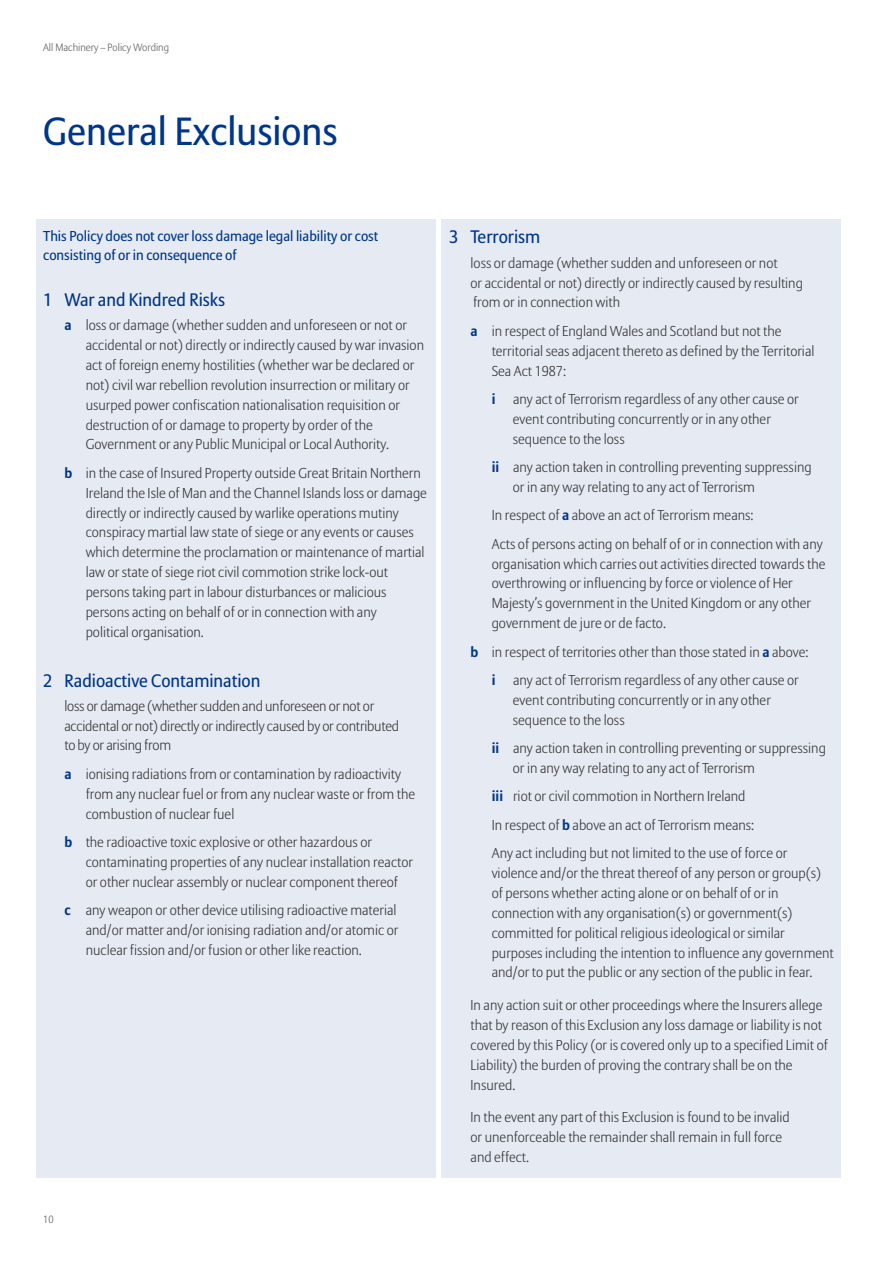
<style>
.page{position:relative;width:893px;height:1263px;background:#fff}
.page>*{position:absolute;margin:0;border:0;box-sizing:border-box;transform-origin:0 0}
.t1{font:39px "Allianz Sans";color:#003689}
.t2{font:18px "Allianz Sans";color:#003689}
.t3{font:300 14.25px/20px "Allianz Sans";color:#39383a}
.t4{font:14.25px/19.8px "Allianz Sans";color:#003689}
.t5{font:300 10.5px "Allianz Sans";color:#606061}
.s1{font-weight:700;color:#003689}
</style>
<div class="page">
<div style="left:36px;top:219px;width:400px;height:959px;background:#e6ebf3"></div>
<div style="left:441px;top:219px;width:400px;height:959px;background:#e6ebf3"></div>
<p class="t5" style="left:43px;top:43px;width:127px">All Machinery – Policy Wording</p>
<h1 class="t1" style="left:43px;top:115px;width:296px">General Exclusions</h1>
<p class="t4" style="left:43px;top:227px;width:337px">This Policy does not cover loss damage legal liability or cost consisting of or in consequence of</p>
<p class="t2" style="left:43px;top:292px;width:183px">1 War and Kindred Risks</p>
<p class="t3" style="left:86px;top:316px;width:340px;text-indent:-21px"><span class="s1">a</span> loss or damage (whether sudden and unforeseen or not or accidental or not) directly or indirectly caused by war invasion act of foreign enemy hostilities (whether war be declared or not) civil war rebellion revolution insurrection or military or usurped power confiscation nationalisation requisition or destruction of or damage to property by order of the Government or any Public Municipal or Local Authority.</p>
<p class="t3" style="left:86px;top:464px;width:343px;text-indent:-21px"><span class="s1">b</span> in the case of Insured Property outside Great Britain Northern Ireland the Isle of Man and the Channel Islands loss or damage directly or indirectly caused by warlike operations mutiny conspiracy martial law state of siege or any events or causes which determine the proclamation or maintenance of martial law or state of siege riot civil commotion strike lock-out persons taking part in labour disturbances or malicious persons acting on behalf of or in connection with any<br>political organisation.</p>
<p class="t2" style="left:43px;top:673px;width:219px">2 Radioactive Contamination</p>
<p class="t3" style="left:64px;top:697px;width:336px">loss or damage (whether sudden and unforeseen or not or accidental or not) directly or indirectly caused by or contributed to by or arising from</p>
<p class="t3" style="left:86px;top:765px;width:331px;text-indent:-21px"><span class="s1">a</span> ionising radiations from or contamination by radioactivity from any nuclear fuel or from any nuclear waste or from the combustion of nuclear fuel</p>
<p class="t3" style="left:86px;top:833px;width:329px;text-indent:-21px"><span class="s1">b</span> the radioactive toxic explosive or other hazardous or contaminating properties of any nuclear installation reactor or other nuclear assembly or nuclear component thereof</p>
<p class="t3" style="left:86px;top:901px;width:314px;text-align:justify;text-indent:-21px"><span class="s1">c</span> any weapon or other device utilising radioactive material and/or matter and/or ionising radiation and/or atomic or nuclear fission and/or fusion or other like reaction.</p>
<p class="t5" style="left:43px;top:1215px;width:12px">10</p>
<p class="t2" style="left:449px;top:230px;width:93px">3 Terrorism</p>
<p class="t3" style="left:471px;top:254px;width:334px">loss or damage (whether sudden and unforeseen or not<br>or accidental or not) directly or indirectly caused by resulting from or in connection with</p>
<p class="t3" style="left:492px;top:322px;width:324px;text-indent:-21px"><span class="s1">a</span> in respect of England Wales and Scotland but not the territorial seas adjacent thereto as defined by the Territorial<br>Sea Act 1987:</p>
<p class="t3" style="left:513px;top:390px;width:287px;text-indent:-21px"><span class="s1">i</span> any act of Terrorism regardless of any other cause or event contributing concurrently or in any other sequence to the loss</p>
<p class="t3" style="left:513px;top:458px;width:300px;text-indent:-21px"><span class="s1">ii</span> any action taken in controlling preventing suppressing or in any way relating to any act of Terrorism</p>
<p class="t3" style="left:492px;top:502px;width:332px;line-height:28.3px">In respect of <span class="s1">a</span> above an act of Terrorism means:<br>Acts of persons acting on behalf of or in connection with any</p>
<p class="t3" style="left:492px;top:555px;width:335px">organisation which carries out activities directed towards the overthrowing or influencing by force or violence of Her Majesty’s government in the United Kingdom or any other government de jure or de facto.</p>
<p class="t3" style="left:492px;top:639px;width:318px;line-height:28.3px;text-indent:-21px"><span class="s1">b</span> in respect of territories other than those stated in <span class="s1">a</span> above: <span class="s1">i</span> any act of Terrorism regardless of any other cause or</p>
<p class="t3" style="left:513px;top:691px;width:260px">event contributing concurrently or in any other sequence to the loss</p>
<p class="t3" style="left:513px;top:739px;width:315px;text-indent:-21px"><span class="s1">ii</span> any action taken in controlling preventing or suppressing or in any way relating to any act of Terrorism</p>
<p class="t3" style="left:492px;top:783px;width:297px;line-height:28.3px"><span class="s1">iii</span> riot or civil commotion in Northern Ireland<br>In respect of <span class="s1">b</span> above an act of Terrorism means:<br>Any act including but not limited to the use of force or</p>
<p class="t3" style="left:492px;top:864px;width:344px">violence and/or the threat thereof of any person or group(s) of persons whether acting alone or on behalf of or in connection with any organisation(s) or government(s) committed for political religious ideological or similar purposes including the intention to influence any government and/or to put the public or any section of the public in fear.</p>
<p class="t3" style="left:471px;top:996px;width:359px">In any action suit or other proceedings where the Insurers allege that by reason of this Exclusion any loss damage or liability is not covered by this Policy (or is covered only up to a specified Limit of Liability) the burden of proving the contrary shall be on the Insured.</p>
<p class="t3" style="left:471px;top:1108px;width:321px">In the event any part of this Exclusion is found to be invalid or unenforceable the remainder shall remain in full force and effect.</p>
</div>
